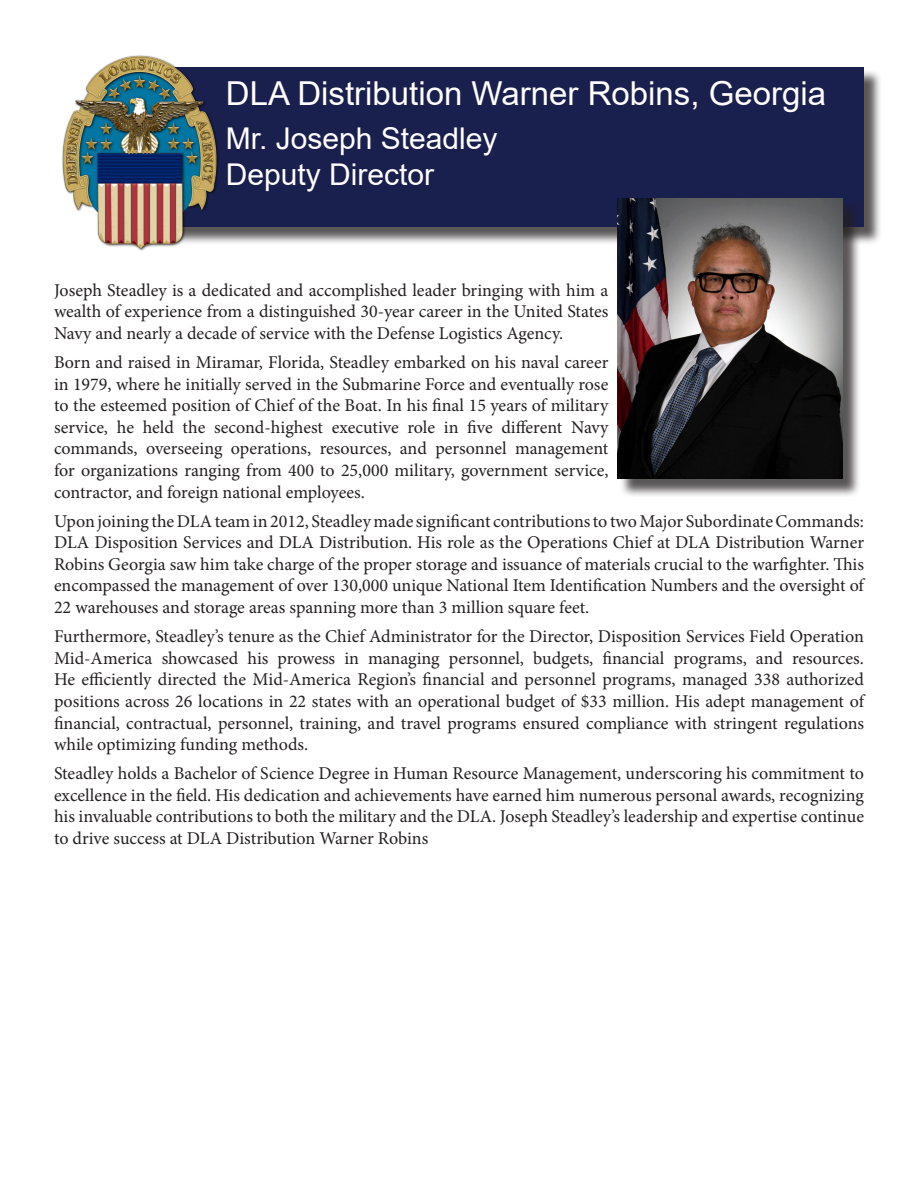
<style>
.page{position:relative;width:918px;height:1188px;background:#fff}
.page>*{position:absolute;margin:0;border:0;box-sizing:border-box;transform-origin:0 0}
.t1{font:33px "Arial";color:#fff}
.t2{font:30px/36px "Arial";color:#fff}
.DLA_Distribution_Bio_Styles{font:18px/21.6px "Minion Pro";color:#231f20;text-align:justify}
</style>
<div class="page">
<div style="left:117px;top:69px;width:766px;height:177px;background:#231f20;opacity:.75"></div>
<div style="left:115px;top:67px;width:749px;height:160px;background:#1a204d"></div>
<img style="left:62px;top:55px;width:164px;height:196px">
<div style="left:620px;top:200px;width:241px;height:297px;background:#231f20;opacity:.75"></div>
<img style="left:617px;top:198px;width:225px;height:281px">
<p class="t1" style="left:226px;top:71px;width:602px">DLA Distribution Warner Robins, Georgia</p>
<p class="t2" style="left:226px;top:120px;width:273px">Mr. Joseph Steadley<br>Deputy Director</p>
<p class="DLA_Distribution_Bio_Styles" style="left:54px;top:279px;width:556px">Joseph Steadley is a dedicated and accomplished leader bringing with him a wealth of experience from a distinguished 30-year career in the United States Navy and nearly a decade of service with the Defense Logistics Agency.</p>
<p class="DLA_Distribution_Bio_Styles" style="left:54px;top:352px;width:556px">Born and raised in Miramar, Florida, Steadley embarked on his naval career in 1979, where he initially served in the Submarine Force and eventually rose to the esteemed position of Chief of the Boat. In his final 15 years of military service, he held the second-highest executive role in five different Navy commands, overseeing operations, resources, and personnel management for organizations ranging from 400 to 25,000 military, government service, contractor, and foreign national employees.</p>
<p class="DLA_Distribution_Bio_Styles" style="left:54px;top:510px;width:812px">Upon joining the DLA team in 2012, Steadley made significant contributions to two Major Subordinate Commands:<br>DLA Disposition Services and DLA Distribution. His role as the Operations Chief at DLA Distribution Warner Robins Georgia saw him take charge of the proper storage and issuance of materials crucial to the warfighter. This encompassed the management of over 130,000 unique National Item Identification Numbers and the oversight of 22 warehouses and storage areas spanning more than 3 million square feet.</p>
<p class="DLA_Distribution_Bio_Styles" style="left:54px;top:626px;width:812px">Furthermore, Steadley’s tenure as the Chief Administrator for the Director, Disposition Services Field Operation Mid-America showcased his prowess in managing personnel, budgets, financial programs, and resources.<br>He efficiently directed the Mid-America Region’s financial and personnel programs, managed 338 authorized positions across 26 locations in 22 states with an operational budget of $33 million. His adept management of financial, contractual, personnel, training, and travel programs ensured compliance with stringent regulations while optimizing funding methods.</p>
<p class="DLA_Distribution_Bio_Styles" style="left:54px;top:763px;width:812px">Steadley holds a Bachelor of Science Degree in Human Resource Management, underscoring his commitment to excellence in the field. His dedication and achievements have earned him numerous personal awards, recognizing his invaluable contributions to both the military and the DLA. Joseph Steadley’s leadership and expertise continue to drive success at DLA Distribution Warner Robins</p>
</div>
